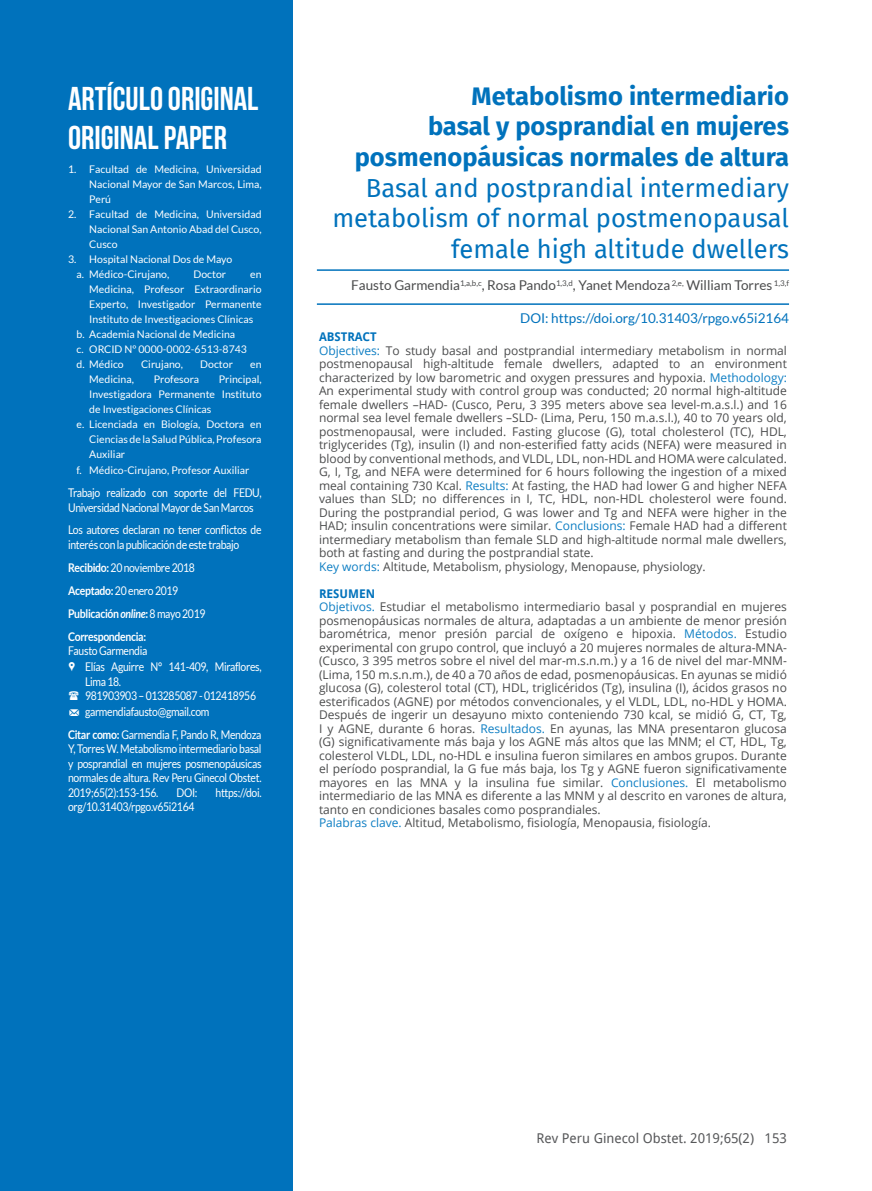
<style>
.page{position:relative;width:872px;height:1191px;background:#fff}
.page>*{position:absolute;margin:0;border:0;box-sizing:border-box;transform-origin:0 0}
.t1{font:33px/39.6px "Bebas Neue";color:#fff}
.t2{font:25.5px/30.6px "Fira Sans";color:#0072bc;text-align:right}
.t3{font:700 25.5px/30.6px "Fira Sans";color:#0072bc;text-align:right}
.t4{font:13.5px "Lato";color:#4b4c4d}
.t5{font:13.5px "Lato";color:#0072bc}
.t6{font:13.5px "Droid Sans";color:#57585a}
.t7{font:12px/13.5px "Open Sans";color:#4b4c4d}
.t8{font:12px/14.4px "Lato";letter-spacing:-.03em;color:#fff;scale:.87 1}
.t9{font:700 12px/23px "Lato";letter-spacing:-.03em;color:#fff;scale:.87 1}
.t10{font:700 12px "Droid Sans";color:#0072bc}
.t11{font:10.5px/15px "Lato";color:#fff;text-align:justify}
.s1{font-weight:400}
.s2{font-style:italic}
.s3{font-family:"Modern Pictograms";font-size:13.5px}
.s4{font-weight:700}
.s5{color:#0d7ec3}
</style>
<div class="page">
<div style="left:0;top:0;width:293px;height:1191px;background:#0072bc"></div>
<hr style="left:317px;top:269px;width:472px;height:2px;background:#0072bc">
<hr style="left:317px;top:303px;width:472px;height:2px;background:#0072bc">
<h1 class="t1" style="left:68px;top:78px;width:192px">ARTÍCULO ORIGINAL<br>ORIGINAL PAPER</h1>
<p class="t11" style="left:89px;top:161px;width:174px;text-indent:-21px">1. Facultad de Medicina, Universidad Nacional Mayor de San Marcos, Lima, Perú</p>
<p class="t11" style="left:89px;top:207px;width:174px;text-indent:-21px">2. Facultad de Medicina, Universidad Nacional San Antonio Abad del Cusco, Cusco</p>
<p class="t11" style="left:77px;top:252px;width:157px;text-indent:-9px">3. Hospital Nacional Dos de Mayo a. Médico-Cirujano,</p>
<p class="t11" style="left:193px;top:267px;width:34px">Doctor</p>
<p class="t11" style="left:250px;top:267px;width:13px">en</p>
<p class="t11" style="left:89px;top:282px;width:174px">Medicina, Profesor Extraordinario</p>
<p class="t11" style="left:89px;top:297px;width:174px">Experto, Investigador Permanente</p>
<p class="t11" style="left:89px;top:312px;width:165px">Instituto de Investigaciones Clínicas</p>
<p class="t11" style="left:77px;top:327px;width:160px">b. Academia Nacional de Medicina</p>
<p class="t11" style="left:77px;top:342px;width:172px">c. ORCID Nº 0000-0002-6513-8743</p>
<p class="t11" style="left:77px;top:357px;width:49px">d. Médico</p>
<p class="t11" style="left:141px;top:357px;width:43px">Cirujano,</p>
<p class="t11" style="left:200px;top:357px;width:34px">Doctor</p>
<p class="t11" style="left:250px;top:357px;width:13px">en</p>
<p class="t11" style="left:89px;top:372px;width:46px">Medicina,</p>
<p class="t11" style="left:154px;top:372px;width:47px">Profesora</p>
<p class="t11" style="left:219px;top:372px;width:44px">Principal,</p>
<p class="t11" style="left:89px;top:387px;width:174px">Investigadora Permanente Instituto</p>
<p class="t11" style="left:89px;top:402px;width:124px">de Investigaciones Clínicas</p>
<p class="t11" style="left:77px;top:417px;width:186px">e. Licenciada en Biología, Doctora en</p>
<p class="t11" style="left:89px;top:432px;width:174px">Ciencias de la Salud Pública, Profesora</p>
<p class="t11" style="left:89px;top:447px;width:37px">Auxiliar</p>
<p class="t11" style="left:77px;top:463px;width:174px">f. Médico-Cirujano, Profesor Auxiliar</p>
<p class="t8" style="left:68px;top:485px;width:224px">Trabajo realizado con soporte del FEDU,<br>Universidad Nacional Mayor de San Marcos</p>
<p class="t8" style="left:68px;top:523px;width:224px">Los autores declaran no tener conflictos de interés con la publicación de este trabajo</p>
<p class="t9" style="left:68px;top:556px;width:159px">Recibido: <span class="s1">20 noviembre 2018<br></span>Aceptado: <span class="s1">20 enero 2019<br></span>Publicación <span class="s2">online</span>: <span class="s1">8 mayo 2019<br></span>Correspondencia:</p>
<p class="t8" style="left:68px;top:642px;width:224px;line-height:16.2px">Fausto Garmendia<br><span class="s3">,</span> Elías Aguirre N° 141-409, Miraflores,</p>
<p class="t8" style="left:85px;top:674px;width:198px">Lima 18.<br>981903903 – 013285087 - 012418956</p>
<p class="t8" style="left:68px;top:700px;width:224px;line-height:23px"><span class="s3">m</span> garmendiafausto@gmail.com<br><span class="s4">Citar como:</span> Garmendia F, Pando R, Mendoza</p>
<p class="t8" style="left:68px;top:742px;width:224px;text-align:justify">Y, Torres W. Metabolismo intermediario basal y posprandial en mujeres posmenopáusicas normales de altura. Rev Peru Ginecol Obstet.<br>2019;65(2):153-156.</p>
<p class="t8" style="left:176px;top:785px;width:26px">DOI:</p>
<p class="t8" style="left:215px;top:785px;width:54px">https://doi.</p>
<p class="t8" style="left:68px;top:799px;width:147px">org/10.31403/rpgo.v65i2164</p>
<h2 class="t3" style="left:355px;top:79px;width:436px">Metabolismo intermediario<br>basal y posprandial en mujeres posmenopáusicas normales de altura</h2>
<h2 class="t2" style="left:332px;top:172px;width:458px">Basal and postprandial intermediary metabolism of normal postmenopausal female high altitude dwellers</h2>
<p class="t4" style="left:351px;top:278px;width:439px">Fausto Garmendia<sup>1,a,b,c</sup>, Rosa Pando<sup>1,3,d</sup>, Yanet Mendoza <sup>2,e,</sup> William Torres <sup>1,3,f</sup></p>
<p class="t5" style="left:520px;top:310px;width:270px">DOI: https://doi.org/10.31403/rpgo.v65i2164</p>
<p class="t10" style="left:319px;top:328px;width:59px">ABSTRACT</p>
<p class="t7" style="left:319px;top:343px;width:469px"><span class="s5">Objectives:</span> To study basal and postprandial intermediary metabolism in normal postmenopausal high-altitude female dwellers, adapted to an environment characterized by low barometric and oxygen pressures and hypoxia. <span class="s5">Methodology:<br></span>An experimental study with control group was conducted; 20 normal high-altitude female dwellers –HAD- (Cusco, Peru, 3 395 meters above sea level-m.a.s.l.) and 16 normal sea level female dwellers –SLD- (Lima, Peru, 150 m.a.s.l.), 40 to 70 years old, postmenopausal, were included. Fasting glucose (G), total cholesterol (TC), HDL, triglycerides (Tg), insulin (I) and non-esterified fatty acids (NEFA) were measured in blood by conventional methods, and VLDL, LDL, non-HDL and HOMA were calculated.<br>G, I, Tg, and NEFA were determined for 6 hours following the ingestion of a mixed meal containing 730 Kcal. <span class="s5">Results:</span> At fasting, the HAD had lower G and higher NEFA values than SLD; no differences in I, TC, HDL, non-HDL cholesterol were found.<br>During the postprandial period, G was lower and Tg and NEFA were higher in the HAD; insulin concentrations were similar. <span class="s5">Conclusions:</span> Female HAD had a different intermediary metabolism than female SLD and high-altitude normal male dwellers, both at fasting and during the postprandial state.<br><span class="s5">Key words:</span> Altitude, Metabolism, physiology, Menopause, physiology.</p>
<p class="t10" style="left:319px;top:585px;width:58px">RESUMEN</p>
<p class="t7" style="left:319px;top:600px;width:469px"><span class="s5">Objetivos.</span> Estudiar el metabolismo intermediario basal y posprandial en mujeres posmenopáusicas normales de altura, adaptadas a un ambiente de menor presión barométrica, menor presión parcial de oxígeno e hipoxia. <span class="s5">Métodos.</span> Estudio experimental con grupo control, que incluyó a 20 mujeres normales de altura-MNA-(Cusco, 3 395 metros sobre el nivel del mar-m.s.n.m.) y a 16 de nivel del mar-MNM-(Lima, 150 m.s.n.m.), de 40 a 70 años de edad, posmenopáusicas. En ayunas se midió glucosa (G), colesterol total (CT), HDL, triglicéridos (Tg), insulina (I), ácidos grasos no esterificados (AGNE) por métodos convencionales, y el VLDL, LDL, no-HDL y HOMA.<br>Después de ingerir un desayuno mixto conteniendo 730 kcal, se midió G, CT, Tg, I y AGNE, durante 6 horas. <span class="s5">Resultados.</span> En ayunas, las MNA presentaron glucosa (G) significativamente más baja y los AGNE más altos que las MNM; el CT, HDL, Tg, colesterol VLDL, LDL, no-HDL e insulina fueron similares en ambos grupos. Durante el período posprandial, la G fue más baja, los Tg y AGNE fueron significativamente mayores en las MNA y la insulina fue similar. <span class="s5">Conclusiones.</span> El metabolismo intermediario de las MNA es diferente a las MNM y al descrito en varones de altura, tanto en condiciones basales como posprandiales.<br><span class="s5">Palabras clave.</span> Altitud, Metabolismo, fisiología, Menopausia, fisiología.</p>
<p class="t6" style="left:536px;top:1128px;width:252px">Rev Peru Ginecol Obstet. 2019;65(2) 153</p>
</div>
